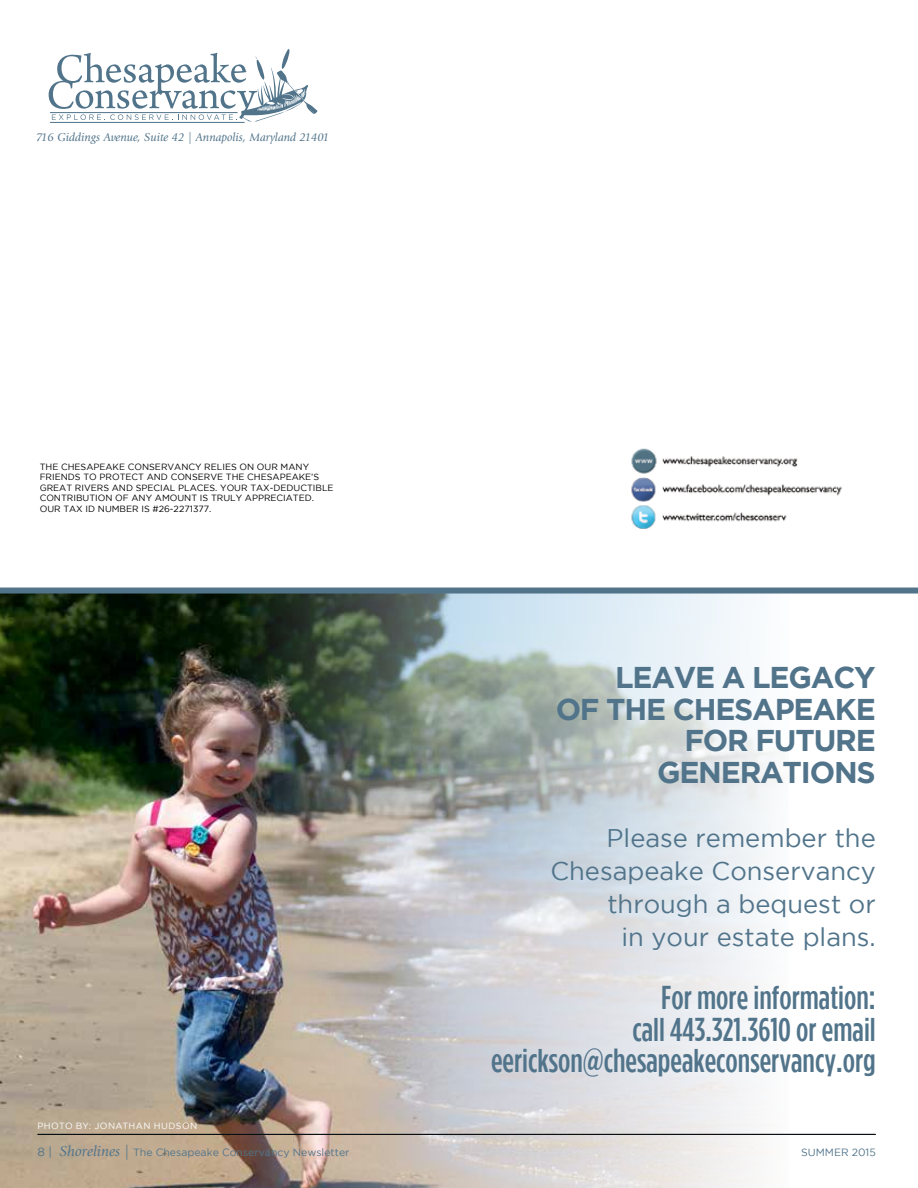
<style>
.page{position:relative;width:918px;height:1188px;background:#fff}
.page>*{position:absolute;margin:0;border:0;box-sizing:border-box;transform-origin:0 0}
.t1{font:500 condensed 33px/31.5px "Gotham";color:#51748b;text-align:right}
.t2{font:700 30px/31.5px "Gotham";letter-spacing:-.04em;color:#51748b;text-align:right}
.t3{font:25.5px/33px "Gotham";color:#51748b;text-align:right}
.t4{font:italic 12px "Giovanni";color:#51748b}
.t5{font:10.5px "Gotham";color:#51748b}
.t6{font:9px/10.5px "Gotham";color:#000}
.t7{font:9px "Gotham";letter-spacing:.05em;color:#fff}
.s1{font-size:12px}
.s2{font-family:"Giovanni";font-style:italic;font-size:15px}
</style>
<div class="page">
<img style="left:0;top:594px;width:789px;height:594px">
<hr style="left:38px;top:1134px;width:838px;height:1px;background:#000">
<img style="left:631px;top:448px;width:211px;height:81px">
<div style="left:0;top:588px;width:918px;height:6px;background:#51748b"></div>
<hr style="left:50px;top:122px;width:195px;height:1px;background:#51748b">
<svg style="left:49px;top:49px;width:268px;height:72px"></svg>
<h3 class="t4" style="left:36px;top:131px;width:295px">716 Giddings Avenue, Suite 42 | Annapolis, Maryland 21401</h3>
<p class="t6" style="left:40px;top:461px;width:295px">THE CHESAPEAKE CONSERVANCY RELIES ON OUR MANY FRIENDS TO PROTECT AND CONSERVE THE CHESAPEAKE’S GREAT RIVERS AND SPECIAL PLACES. YOUR TAX-DEDUCTIBLE CONTRIBUTION OF ANY AMOUNT IS TRULY APPRECIATED.<br>OUR TAX ID NUMBER IS #26-2271377.</p>
<p class="t7" style="left:38px;top:1121px;width:161px">PHOTO BY: JONATHAN HUDSON</p>
<h2 class="t2" style="left:556px;top:661px;width:322px">LEAVE A LEGACY<br>OF THE CHESAPEAKE<br>FOR FUTURE<br>GENERATIONS</h2>
<h3 class="t3" style="left:550px;top:821px;width:327px">Please remember the<br>Chesapeake Conservancy through a bequest or<br>in your estate plans.</h3>
<h1 class="t1" style="left:491px;top:982px;width:386px">For more information:<br>call 443.321.3610 or email eerickson@chesapeakeconservancy.org</h1>
<p class="t5" style="left:38px;top:1146px;width:314px"><span class="s1">8 |</span> <span class="s2">Shorelines |</span> The Chesapeake Conservancy Newsletter</p>
<p class="t5" style="left:801px;top:1146px;width:76px">SUMMER 2015</p>
</div>
